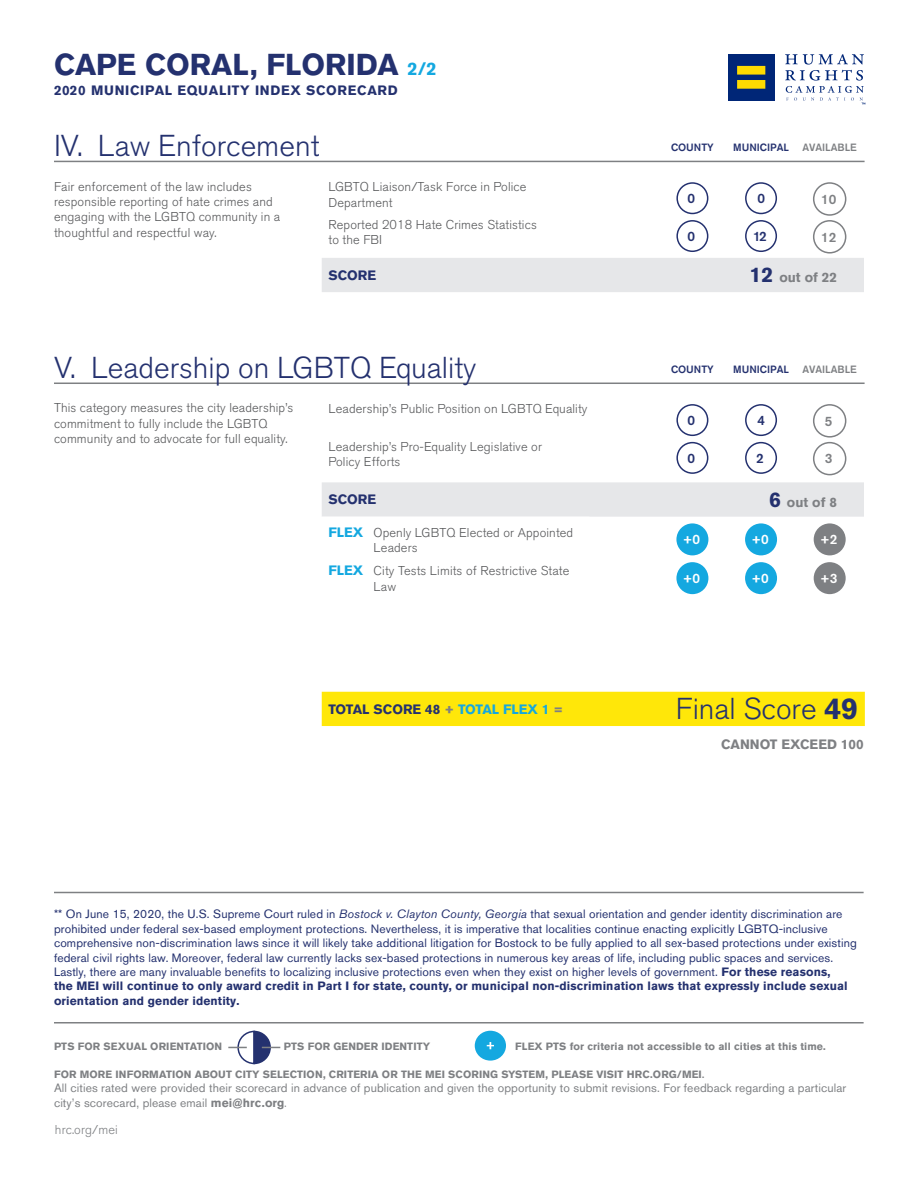
<style>
.page{position:relative;width:918px;height:1188px;background:#fff}
.page>*{position:absolute;margin:0;border:0;box-sizing:border-box;transform-origin:0 0}
.t1{font:300 30px "Akzidenz Grotesk BQ";color:#24316f}
.t2{font:700 30px "Akzidenz Grotesk BQ";color:#24316f}
.t3{font:700 13.5px "Akzidenz Grotesk BQ";letter-spacing:.05em;color:#24316f}
.t4{font:700 13.5px "Akzidenz Grotesk BQ";color:#7e8083}
.t5{font:700 13.5px "Akzidenz Grotesk BQ";color:#24316f}
.t6{font:500 13.5px "Akzidenz Grotesk BQ";color:#fff}
.t7{font:500 13.5px "Akzidenz Grotesk BQ";color:#24316f}
.t8{font:500 13.5px "Akzidenz Grotesk BQ";color:#7e8083}
.t9{font:300 12.75px/15.3px "Akzidenz Grotesk BQ";letter-spacing:.01em;color:#57585a}
.t10{font:300 12.75px "Akzidenz Grotesk BQ";letter-spacing:.01em;color:#7e8083}
.t11{font:12px/14.4px "Akzidenz Grotesk BQ";letter-spacing:.01em;color:#24316f}
.t12{font:12px/14.4px "Akzidenz Grotesk BQ";letter-spacing:.01em;color:#7e8083}
.t13{font:700 10.5px "Akzidenz Grotesk BQ";letter-spacing:.01em;color:#7e8083}
.t14{font:500 10.5px "Akzidenz Grotesk BQ";color:#24316f}
.t15{font:500 10.5px "Akzidenz Grotesk BQ";color:#7e8083}
.s1{font-size:18px;color:#14a8e0}
.s2{font-size:21px;color:#24316f}
.s3{font-weight:700;font-size:13.5px;color:#14a8e0}
.s4{color:#7e8083}
.s5{color:#14a8e0}
.s6{font-weight:700}
.s7{font-style:italic}
.s8{font-weight:500}
.s9{font-weight:300}
</style>
<div class="page">
<svg style="left:228px;top:1030px;width:52px;height:35px"></svg>
<div style="left:475px;top:1031px;width:31px;height:30px;background:#14a8e0;border-radius:50%"></div>
<hr style="left:54px;top:1022px;width:810px;height:2px;background:#7e8083">
<hr style="left:54px;top:892px;width:810px;height:1px;background:#7e8083">
<hr style="left:54px;top:383px;width:811px;height:1px;background:#7e8083">
<svg style="left:322px;top:482px;width:542px;height:112px"></svg>
<div style="left:676px;top:404px;width:32px;height:32px;border:2px solid #24316f;border-radius:50%"></div>
<div style="left:745px;top:404px;width:32px;height:32px;border:2px solid #24316f;border-radius:50%"></div>
<div style="left:813px;top:404px;width:33px;height:34px;border:2px solid #7e8083;border-radius:50%"></div>
<div style="left:676px;top:442px;width:32px;height:32px;border:2px solid #24316f;border-radius:50%"></div>
<div style="left:745px;top:442px;width:32px;height:32px;border:2px solid #24316f;border-radius:50%"></div>
<div style="left:813px;top:442px;width:33px;height:33px;border:2px solid #7e8083;border-radius:50%"></div>
<div style="left:676px;top:523px;width:32px;height:32px;background:#14a8e0;border-radius:50%"></div>
<div style="left:745px;top:523px;width:32px;height:32px;background:#14a8e0;border-radius:50%"></div>
<div style="left:814px;top:523px;width:32px;height:32px;background:#7e8083;border-radius:50%"></div>
<div style="left:676px;top:562px;width:32px;height:32px;background:#14a8e0;border-radius:50%"></div>
<div style="left:745px;top:562px;width:32px;height:32px;background:#14a8e0;border-radius:50%"></div>
<div style="left:814px;top:562px;width:32px;height:32px;background:#7e8083;border-radius:50%"></div>
<hr style="left:54px;top:161px;width:811px;height:1px;background:#7e8083">
<div style="left:322px;top:258px;width:542px;height:34px;background:#e6e7e9"></div>
<div style="left:676px;top:182px;width:32px;height:32px;border:2px solid #24316f;border-radius:50%"></div>
<div style="left:745px;top:182px;width:32px;height:32px;border:2px solid #24316f;border-radius:50%"></div>
<div style="left:813px;top:182px;width:33px;height:34px;border:2px solid #7e8083;border-radius:50%"></div>
<div style="left:676px;top:220px;width:32px;height:32px;border:2px solid #24316f;border-radius:50%"></div>
<div style="left:745px;top:220px;width:32px;height:32px;border:2px solid #24316f;border-radius:50%"></div>
<div style="left:813px;top:220px;width:33px;height:34px;border:2px solid #7e8083;border-radius:50%"></div>
<div style="left:322px;top:692px;width:543px;height:34px;background:#ffe709"></div>
<div style="left:728px;top:54px;width:47px;height:47px;background:#002677"></div>
<svg style="left:737px;top:66px;width:28px;height:23px"></svg>
<svg style="left:785px;top:54px;width:80px;height:50px"></svg>
<svg style="left:487px;top:1042px;width:7px;height:7px"></svg>
<h1 class="t2" style="left:54px;top:47px;width:384px">CAPE CORAL, FLORIDA <span class="s1">2/2</span></h1>
<p class="t3" style="left:54px;top:82px;width:345px">2020 MUNICIPAL EQUALITY INDEX SCORECARD</p>
<h1 class="t1" style="left:54px;top:129px;width:267px">IV. Law Enforcement</h1>
<p class="t9" style="left:54px;top:179px;width:228px">Fair enforcement of the law includes responsible reporting of hate crimes and engaging with the LGBTQ community in a thoughtful and respectful way.</p>
<p class="t14" style="left:671px;top:141px;width:44px">COUNTY</p>
<p class="t14" style="left:733px;top:141px;width:57px">MUNICIPAL</p>
<p class="t15" style="left:803px;top:141px;width:56px">AVAILABLE</p>
<p class="t9" style="left:328px;top:179px;width:199px">LGBTQ Liaison/Task Force in Police<br>Department</p>
<p class="t7" style="left:688px;top:190px;width:9px">0</p>
<p class="t7" style="left:757px;top:190px;width:9px">0</p>
<p class="t8" style="left:821px;top:191px;width:17px">10</p>
<p class="t9" style="left:328px;top:217px;width:210px">Reported 2018 Hate Crimes Statistics to the FBI</p>
<p class="t7" style="left:688px;top:228px;width:9px">0</p>
<p class="t7" style="left:753px;top:228px;width:15px">12</p>
<p class="t8" style="left:821px;top:229px;width:17px">12</p>
<p class="t3" style="left:328px;top:267px;width:49px">SCORE</p>
<p class="t4" style="left:750px;top:270px;width:89px"><span class="s2">12</span> out of 22</p>
<h1 class="t1" style="left:54px;top:351px;width:424px">V. Leadership on LGBTQ Equality</h1>
<p class="t9" style="left:54px;top:401px;width:241px">This category measures the city leadership’s commitment to fully include the LGBTQ community and to advocate for full equality.</p>
<p class="t14" style="left:671px;top:363px;width:44px">COUNTY</p>
<p class="t14" style="left:733px;top:363px;width:57px">MUNICIPAL</p>
<p class="t15" style="left:803px;top:363px;width:56px">AVAILABLE</p>
<p class="t9" style="left:328px;top:401px;width:260px">Leadership’s Public Position on LGBTQ Equality</p>
<p class="t7" style="left:688px;top:412px;width:9px">0</p>
<p class="t7" style="left:757px;top:412px;width:9px">4</p>
<p class="t8" style="left:825px;top:413px;width:9px">5</p>
<p class="t9" style="left:328px;top:439px;width:215px">Leadership’s Pro-Equality Legislative or<br>Policy Efforts</p>
<p class="t7" style="left:688px;top:450px;width:9px">0</p>
<p class="t7" style="left:756px;top:450px;width:9px">2</p>
<p class="t8" style="left:825px;top:450px;width:9px">3</p>
<p class="t3" style="left:328px;top:492px;width:49px">SCORE</p>
<p class="t4" style="left:769px;top:494px;width:69px"><span class="s2">6</span> out of 8</p>
<p class="t9" style="left:374px;top:525px;width:201px;text-indent:-45px"><span class="s3">FLEX</span> Openly LGBTQ Elected or Appointed<br>Leaders</p>
<p class="t6" style="left:683px;top:531px;width:19px">+0</p>
<p class="t6" style="left:751px;top:531px;width:19px">+0</p>
<p class="t6" style="left:820px;top:531px;width:19px">+2</p>
<p class="t9" style="left:374px;top:563px;width:197px;text-indent:-45px"><span class="s3">FLEX</span> City Tests Limits of Restrictive State<br>Law</p>
<p class="t6" style="left:683px;top:570px;width:19px">+0</p>
<p class="t6" style="left:751px;top:570px;width:19px">+0</p>
<p class="t6" style="left:820px;top:570px;width:19px">+3</p>
<p class="t5" style="left:328px;top:701px;width:236px">TOTAL SCORE 48 <span class="s4">+</span> <span class="s5">TOTAL FLEX 1</span> <span class="s4">=</span></p>
<h1 class="t1" style="left:676px;top:692px;width:184px">Final Score <span class="s6">49</span></h1>
<p class="t4" style="left:721px;top:736px;width:144px">CANNOT EXCEED 100</p>
<p class="t11" style="left:54px;top:907px;width:804px">** On June 15, 2020, the U.S. Supreme Court ruled in <span class="s7">Bostock v. Clayton County, Georgia</span> that sexual orientation and gender identity discrimination are prohibited under federal sex-based employment protections. Nevertheless, it is imperative that localities continue enacting explicitly LGBTQ-inclusive comprehensive non-discrimination laws since it will likely take additional litigation for Bostock to be fully applied to all sex-based protections under existing federal civil rights law. Moreover, federal law currently lacks sex-based protections in numerous key areas of life, including public spaces and services.<br>Lastly, there are many invaluable benefits to localizing inclusive protections even when they exist on higher levels of government. <span class="s6">For these reasons,<br>the MEI will continue to only award credit in Part I for state, county, or municipal non-discrimination laws that expressly include sexual orientation and gender identity.</span></p>
<p class="t13" style="left:515px;top:1040px;width:312px">FLEX PTS for criteria not accessible to all cities at this time.</p>
<p class="t13" style="left:54px;top:1041px;width:170px">PTS FOR SEXUAL ORIENTATION</p>
<p class="t13" style="left:284px;top:1041px;width:148px">PTS FOR GENDER IDENTITY</p>
<p class="t13" style="left:54px;top:1068px;width:652px">FOR MORE INFORMATION ABOUT CITY SELECTION, CRITERIA OR THE MEI SCORING SYSTEM, PLEASE VISIT HRC.ORG/MEI<span class="s8">.</span></p>
<p class="t12" style="left:54px;top:1081px;width:794px">All cities rated were provided their scorecard in advance of publication and given the opportunity to submit revisions. For feedback regarding a particular city’s scorecard, please email <span class="s6">mei@hrc.org</span><span class="s9">.</span></p>
<p class="t10" style="left:55px;top:1122px;width:64px">hrc.org/mei</p>
</div>
